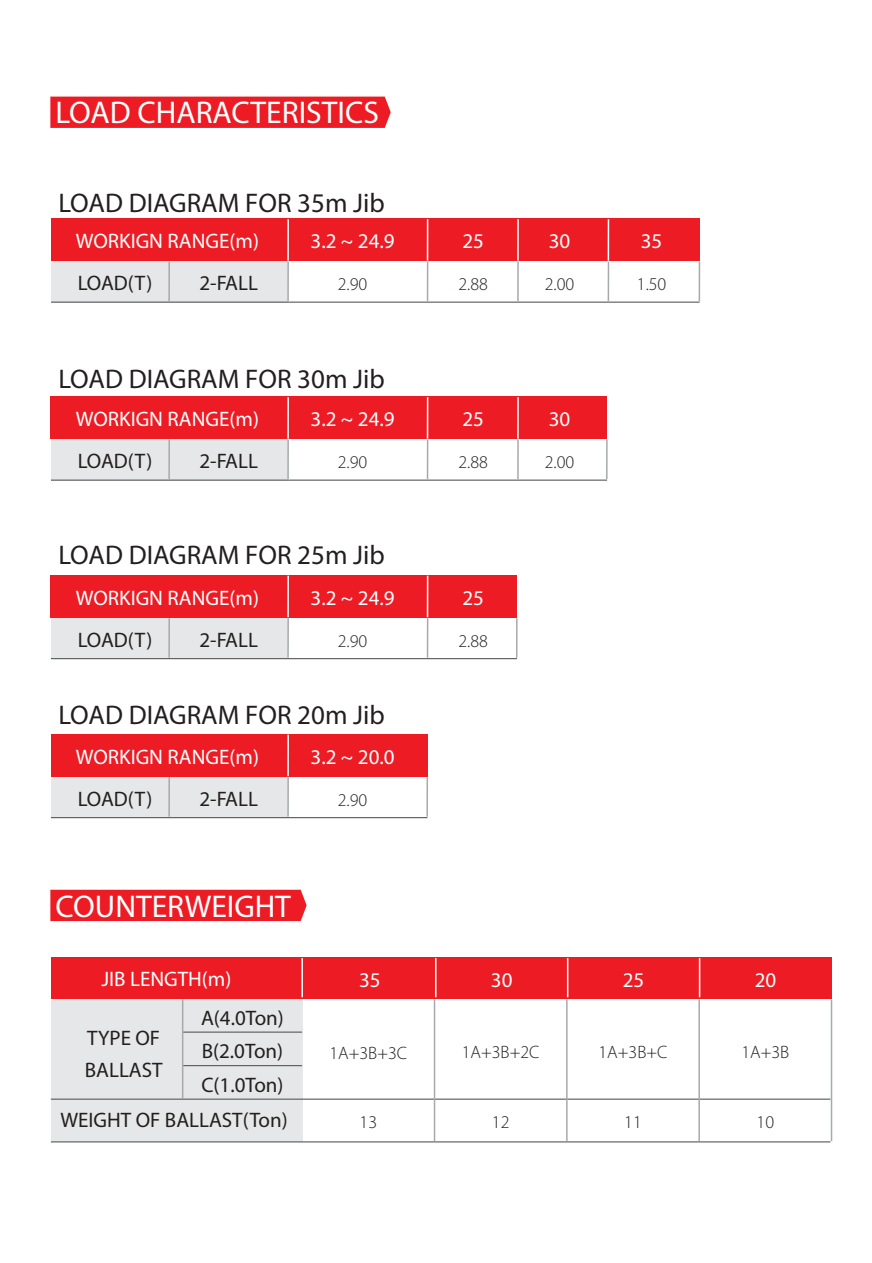
<style>
.page{position:relative;width:872px;height:1263px;background:#fff}
.page>*{position:absolute;margin:0;border:0;box-sizing:border-box;transform-origin:0 0}
.t1{font:31.5px "Myriad Pro";color:#fff}
.t2{font:27px "Myriad Pro";color:#231f20}
.t3{font:21px "Myriad Pro";color:#fff}
.t4{font:21px/33.6px "Myriad Pro";color:#231f20}
.t5{font:300 18px "Myriad Pro";color:#231f20}
</style>
<div class="page">
<div style="left:50px;top:97px;width:341px;height:31px;background:#ed1c24"></div>
<div style="left:50px;top:890px;width:256px;height:31px;background:#ed1c24"></div>
<div style="left:51px;top:261px;width:236px;height:42px;background:#e6e7e8"></div>
<div style="left:51px;top:219px;width:648px;height:42px;background:#ed1c24"></div>
<hr style="left:51px;top:302px;width:648px;height:1px;background:#58595b">
<hr style="left:287px;top:262px;width:2px;height:39px;background:#a7a9ac">
<hr style="left:427px;top:262px;width:1px;height:39px;background:#a7a9ac">
<hr style="left:517px;top:262px;width:2px;height:39px;background:#a7a9ac">
<hr style="left:607px;top:262px;width:2px;height:39px;background:#a7a9ac">
<hr style="left:287px;top:219px;width:2px;height:42px;background:#fff">
<hr style="left:427px;top:219px;width:1px;height:42px;background:#fff">
<hr style="left:517px;top:219px;width:2px;height:42px;background:#fff">
<hr style="left:607px;top:219px;width:2px;height:42px;background:#fff">
<hr style="left:168px;top:262px;width:2px;height:39px;background:#a7a9ac">
<hr style="left:698px;top:262px;width:2px;height:39px;background:#a7a9ac">
<div style="left:51px;top:439px;width:236px;height:42px;background:#e6e7e8"></div>
<div style="left:51px;top:397px;width:556px;height:42px;background:#ed1c24"></div>
<hr style="left:51px;top:480px;width:556px;height:1px;background:#58595b">
<hr style="left:287px;top:440px;width:2px;height:39px;background:#a7a9ac">
<hr style="left:427px;top:440px;width:1px;height:39px;background:#a7a9ac">
<hr style="left:517px;top:440px;width:2px;height:39px;background:#a7a9ac">
<hr style="left:606px;top:440px;width:1px;height:39px;background:#a7a9ac">
<hr style="left:287px;top:397px;width:2px;height:42px;background:#fff">
<hr style="left:427px;top:397px;width:1px;height:42px;background:#fff">
<hr style="left:517px;top:397px;width:2px;height:42px;background:#fff">
<hr style="left:168px;top:440px;width:2px;height:39px;background:#a7a9ac">
<div style="left:51px;top:617px;width:236px;height:42px;background:#e6e7e8"></div>
<div style="left:51px;top:575px;width:466px;height:42px;background:#ed1c24"></div>
<hr style="left:51px;top:658px;width:466px;height:1px;background:#58595b">
<hr style="left:287px;top:618px;width:2px;height:40px;background:#a7a9ac">
<hr style="left:516px;top:618px;width:1px;height:40px;background:#a7a9ac">
<hr style="left:427px;top:618px;width:1px;height:40px;background:#a7a9ac">
<hr style="left:287px;top:576px;width:2px;height:41px;background:#fff">
<hr style="left:427px;top:576px;width:1px;height:41px;background:#fff">
<hr style="left:168px;top:618px;width:2px;height:40px;background:#a7a9ac">
<div style="left:51px;top:776px;width:236px;height:42px;background:#e6e7e8"></div>
<div style="left:51px;top:734px;width:376px;height:42px;background:#ed1c24"></div>
<hr style="left:51px;top:817px;width:376px;height:1px;background:#58595b">
<hr style="left:287px;top:777px;width:2px;height:40px;background:#a7a9ac">
<hr style="left:426px;top:777px;width:2px;height:40px;background:#a7a9ac">
<hr style="left:287px;top:735px;width:2px;height:41px;background:#fff">
<hr style="left:168px;top:777px;width:2px;height:40px;background:#a7a9ac">
<div style="left:51px;top:999px;width:251px;height:143px;background:#e6e7e8"></div>
<div style="left:51px;top:957px;width:780px;height:42px;background:#ed1c24"></div>
<hr style="left:51px;top:1141px;width:779px;height:1px;background:#58595b">
<hr style="left:51px;top:1099px;width:779px;height:1px;background:#58595b">
<hr style="left:183px;top:1065px;width:119px;height:1px;background:#58595b">
<hr style="left:183px;top:1032px;width:119px;height:1px;background:#58595b">
<hr style="left:567px;top:958px;width:1px;height:39px;background:#fff">
<hr style="left:698px;top:958px;width:2px;height:39px;background:#fff">
<hr style="left:301px;top:958px;width:2px;height:39px;background:#fff">
<hr style="left:435px;top:958px;width:1px;height:39px;background:#fff">
<hr style="left:830px;top:1000px;width:2px;height:141px;background:#a7a9ac">
<hr style="left:698px;top:1000px;width:2px;height:141px;background:#a7a9ac">
<hr style="left:566px;top:1000px;width:1px;height:141px;background:#a7a9ac">
<hr style="left:434px;top:1000px;width:1px;height:141px;background:#a7a9ac">
<hr style="left:182px;top:1000px;width:1px;height:98px;background:#a7a9ac">
<h1 class="t1" style="left:56px;top:101px;width:325px">LOAD CHARACTERISTICS</h1>
<p class="t2" style="left:59px;top:193px;width:328px">LOAD DIAGRAM FOR 35m Jib</p>
<p class="t3" style="left:76px;top:233px;width:185px">WORKIGN RANGE(m)</p>
<p class="t4" style="left:78px;top:268px;width:76px">LOAD(T)</p>
<p class="t4" style="left:199px;top:268px;width:60px">2-FALL</p>
<p class="t3" style="left:310px;top:233px;width:85px">3.2 ~ 24.9</p>
<p class="t5" style="left:338px;top:274px;width:31px">2.90</p>
<p class="t2" style="left:59px;top:369px;width:328px">LOAD DIAGRAM FOR 30m Jib</p>
<p class="t3" style="left:76px;top:411px;width:185px">WORKIGN RANGE(m)</p>
<p class="t4" style="left:78px;top:446px;width:76px">LOAD(T)</p>
<p class="t4" style="left:199px;top:446px;width:60px">2-FALL</p>
<p class="t3" style="left:310px;top:411px;width:85px">3.2 ~ 24.9</p>
<p class="t5" style="left:338px;top:452px;width:31px">2.90</p>
<p class="t2" style="left:59px;top:545px;width:328px">LOAD DIAGRAM FOR 25m Jib</p>
<p class="t3" style="left:76px;top:590px;width:185px">WORKIGN RANGE(m)</p>
<p class="t4" style="left:78px;top:624px;width:76px">LOAD(T)</p>
<p class="t4" style="left:199px;top:624px;width:60px">2-FALL</p>
<p class="t3" style="left:310px;top:590px;width:85px">3.2 ~ 24.9</p>
<p class="t5" style="left:338px;top:630px;width:31px">2.90</p>
<p class="t2" style="left:59px;top:705px;width:328px">LOAD DIAGRAM FOR 20m Jib</p>
<p class="t3" style="left:76px;top:749px;width:185px">WORKIGN RANGE(m)</p>
<p class="t4" style="left:78px;top:783px;width:76px">LOAD(T)</p>
<p class="t4" style="left:199px;top:783px;width:60px">2-FALL</p>
<p class="t3" style="left:310px;top:749px;width:85px">3.2 ~ 20.0</p>
<p class="t5" style="left:338px;top:789px;width:31px">2.90</p>
<h1 class="t1" style="left:56px;top:894px;width:237px">COUNTERWEIGHT</h1>
<p class="t3" style="left:462px;top:233px;width:23px">25</p>
<p class="t5" style="left:458px;top:274px;width:31px">2.88</p>
<p class="t3" style="left:462px;top:411px;width:23px">25</p>
<p class="t5" style="left:458px;top:452px;width:31px">2.88</p>
<p class="t3" style="left:462px;top:590px;width:23px">25</p>
<p class="t5" style="left:458px;top:630px;width:31px">2.88</p>
<p class="t3" style="left:548px;top:233px;width:23px">30</p>
<p class="t5" style="left:545px;top:274px;width:31px">2.00</p>
<p class="t3" style="left:548px;top:411px;width:23px">30</p>
<p class="t5" style="left:545px;top:452px;width:31px">2.00</p>
<p class="t3" style="left:641px;top:233px;width:23px">35</p>
<p class="t5" style="left:637px;top:274px;width:31px">1.50</p>
<p class="t3" style="left:101px;top:971px;width:131px">JIB LENGTH(m)</p>
<p class="t4" style="left:201px;top:1002px;width:84px;text-align:justify">A(4.0Ton)<br>B(2.0Ton)<br>C(1.0Ton)</p>
<p class="t4" style="left:60px;top:1105px;width:229px">WEIGHT OF BALLAST(Ton)</p>
<p class="t4" style="left:85px;top:1023px;width:79px;line-height:32px">TYPE OF<br>BALLAST</p>
<p class="t3" style="left:359px;top:972px;width:23px">35</p>
<p class="t3" style="left:491px;top:972px;width:23px">30</p>
<p class="t3" style="left:622px;top:972px;width:23px">25</p>
<p class="t3" style="left:754px;top:972px;width:23px">20</p>
<p class="t5" style="left:329px;top:1043px;width:79px">1A+3B+3C</p>
<p class="t5" style="left:462px;top:1041px;width:79px">1A+3B+2C</p>
<p class="t5" style="left:598px;top:1041px;width:70px">1A+3B+C</p>
<p class="t5" style="left:741px;top:1041px;width:49px">1A+3B</p>
<p class="t5" style="left:359px;top:1111px;width:19px">13</p>
<p class="t5" style="left:492px;top:1111px;width:19px">12</p>
<p class="t5" style="left:624px;top:1111px;width:19px">11</p>
<p class="t5" style="left:756px;top:1111px;width:19px">10</p>
</div>
